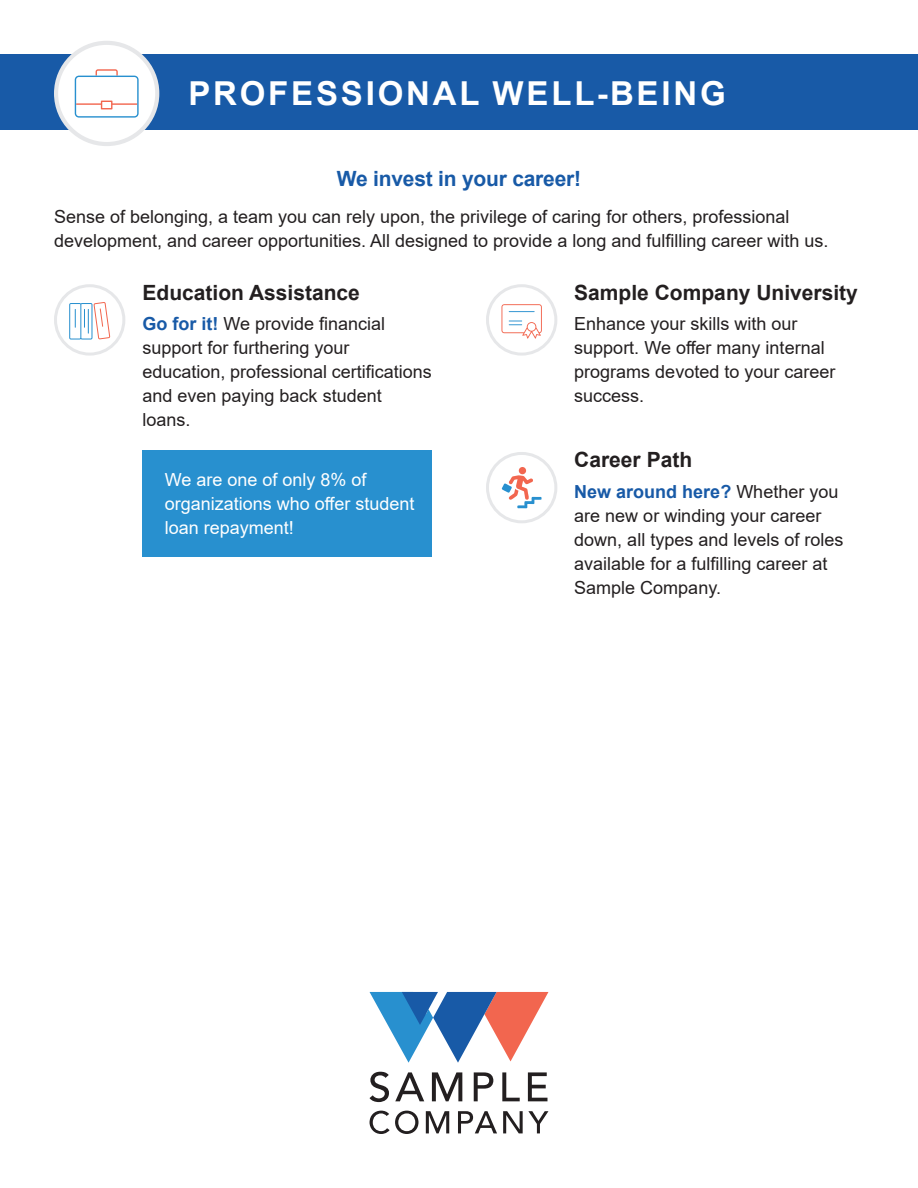
<style>
.page{position:relative;width:918px;height:1188px;background:#fff}
.page>*{position:absolute;margin:0;border:0;box-sizing:border-box;transform-origin:0 0}
.t1{font:700 33px "Arial";letter-spacing:.085em;color:#fff}
.t2{font:700 21px "Arial";color:#231f20}
.t3{font:700 21px "Arial";letter-spacing:-.01em;color:#185aa7}
.t4{font:18px/24px "Arial";color:#231f20}
.t5{font:18px/24px "Arial";color:#fff}
.s1{font-weight:700;color:#185aa7}
</style>
<div class="page">
<div style="left:142px;top:450px;width:290px;height:107px;background:#2890cf"></div>
<div style="left:0;top:54px;width:918px;height:76px;background:#185aa7"></div>
<div style="left:56px;top:43px;width:101px;height:101px;background:#fff;border-radius:50%"></div>
<div style="left:54px;top:41px;width:105px;height:105px;border:4px solid #e6e7e9;border-radius:50%"></div>
<svg style="left:75px;top:69px;width:64px;height:49px"></svg>
<div style="left:486px;top:284px;width:71px;height:72px;border:3px solid #e6e7e9;border-radius:50%"></div>
<svg style="left:501px;top:304px;width:41px;height:35px"></svg>
<div style="left:54px;top:284px;width:71px;height:72px;border:3px solid #e6e7e9;border-radius:50%"></div>
<svg style="left:69px;top:302px;width:41px;height:38px"></svg>
<div style="left:486px;top:452px;width:71px;height:71px;border:3px solid #e6e7e9;border-radius:50%"></div>
<svg style="left:502px;top:475px;width:40px;height:33px"></svg>
<div style="left:519px;top:467px;width:7px;height:7px;background:#f2664f;border-radius:50%"></div>
<svg style="left:370px;top:1072px;width:19px;height:30px"></svg>
<svg style="left:395px;top:1072px;width:29px;height:29px"></svg>
<svg style="left:432px;top:1072px;width:30px;height:29px"></svg>
<svg style="left:474px;top:1072px;width:19px;height:29px"></svg>
<svg style="left:502px;top:1072px;width:18px;height:29px"></svg>
<svg style="left:528px;top:1072px;width:19px;height:29px"></svg>
<svg style="left:370px;top:1111px;width:48px;height:23px"></svg>
<svg style="left:426px;top:1111px;width:23px;height:22px"></svg>
<svg style="left:458px;top:1111px;width:39px;height:22px"></svg>
<svg style="left:503px;top:1111px;width:45px;height:22px"></svg>
<svg style="left:370px;top:992px;width:178px;height:71px"></svg>
<h1 class="t1" style="left:188px;top:71px;width:539px">Professional Well-Being</h1>
<p class="t3" style="left:337px;top:163px;width:246px">We invest in your career!</p>
<p class="t4" style="left:54px;top:205px;width:776px">Sense of belonging, a team you can rely upon, the privilege of caring for others, professional development, and career opportunities. All designed to provide a long and fulfilling career with us.</p>
<p class="t2" style="left:574px;top:277px;width:285px">Sample Company University</p>
<p class="t4" style="left:574px;top:312px;width:263px">Enhance your skills with our support. We offer many internal programs devoted to your career success.</p>
<p class="t2" style="left:143px;top:277px;width:219px">Education Assistance</p>
<p class="t4" style="left:143px;top:312px;width:291px"><span class="s1">Go for it!</span> We provide financial support for furthering your education, professional certifications and even paying back student loans.</p>
<p class="t5" style="left:165px;top:468px;width:251px">We are one of only 8% of organizations who offer student loan repayment!</p>
<p class="t2" style="left:574px;top:445px;width:119px">Career Path</p>
<p class="t4" style="left:574px;top:480px;width:271px"><span class="s1">New around here?</span> Whether you are new or winding your career down, all types and levels of roles available for a fulfilling career at<br>Sample Company.</p>
</div>
